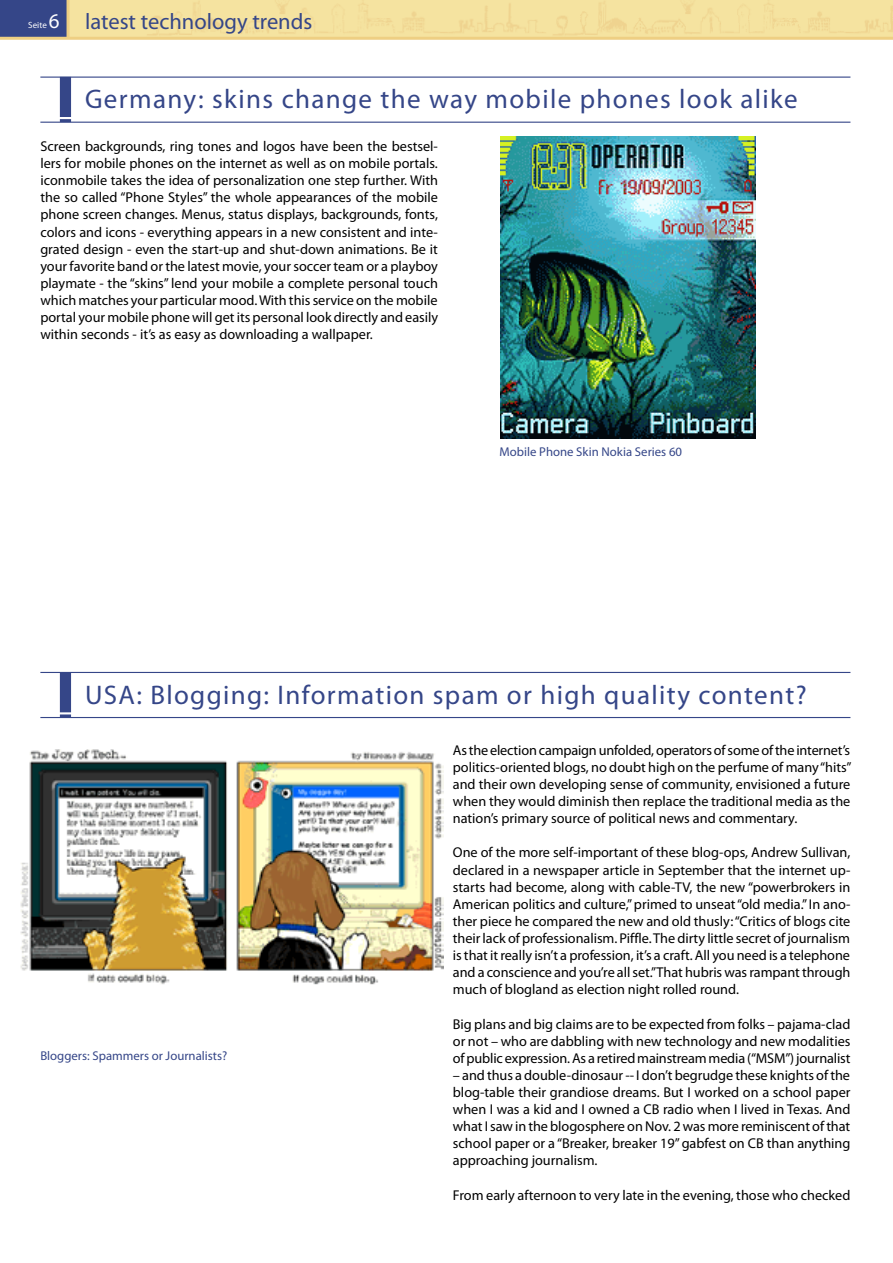
<style>
.page{position:relative;width:893px;height:1263px;background:#fff}
.page>*{position:absolute;margin:0;border:0;box-sizing:border-box;transform-origin:0 0}
.headline_2_colordark_left{font:27px "Zurich Cn BT";letter-spacing:.05em;color:#354688}
.header_left{font:22.5px "Zurich Cn BT";color:#354688}
.text_black_block{font:14.25px/17.1px "Zurich Lt Cn BT";color:#000;text-align:justify}
.image_subtitle_colordark{font:12.75px "Zurich Cn BT";color:#354688}
.t1{font:9px "Zurich Cn BT";color:#fff}
.s1{font-size:21px;color:#fff}
</style>
<div class="page">
<div style="left:66px;top:0;width:827px;height:37px;background:#f5e3a0"></div>
<div style="left:0;top:0;width:68px;height:37px;background:#354688"></div>
<hr style="left:67px;top:0;width:3px;height:38px;background:#eecf83">
<hr style="left:0;top:37px;width:893px;height:3px;background:#eecf83">
<img style="left:146px;top:3px;width:401px;height:37px">
<img style="left:552px;top:3px;width:340px;height:37px">
<div style="left:61px;top:78px;width:9px;height:38px;background:#354688"></div>
<div style="left:60px;top:77px;width:11px;height:40px;border:2px solid #354688"></div>
<svg style="left:60px;top:119px;width:11px;height:3px"></svg>
<hr style="left:40px;top:77px;width:810px;height:1px;background:#354688">
<hr style="left:40px;top:122px;width:810px;height:1px;background:#354688">
<div style="left:61px;top:673px;width:9px;height:39px;background:#354688"></div>
<div style="left:60px;top:672px;width:11px;height:40px;border:2px solid #354688"></div>
<svg style="left:60px;top:714px;width:11px;height:3px"></svg>
<hr style="left:40px;top:672px;width:810px;height:1px;background:#354688">
<hr style="left:40px;top:717px;width:810px;height:1px;background:#354688">
<img style="left:500px;top:136px;width:256px;height:302px">
<img style="left:20px;top:749px;width:424px;height:236px">
<p class="t1" style="left:28px;top:20px;width:20px">Seite</p>
<p class="header_left" style="left:49px;top:10px;width:265px"><span class="s1">6</span> latest technology trends</p>
<p class="headline_2_colordark_left" style="left:85px;top:84px;width:714px">Germany: skins change the way mobile phones look alike</p>
<p class="text_black_block" style="left:40px;top:138px;width:399px">Screen backgrounds, ring tones and logos have been the bestsel&shy;lers for mobile phones on the internet as well as on mobile portals. iconmobile takes the idea of personalization one step further. With the so called “Phone Styles” the whole appearances of the mobile phone screen changes. Menus, status displays, backgrounds, fonts, colors and icons - everything appears in a new consistent and inte&shy;grated design - even the start-up and shut-down animations. Be it your favorite band or the latest movie, your soccer team or a playboy playmate - the “skins” lend your mobile a complete personal touch which matches your particular mood. With this service on the mobile portal your mobile phone will get its personal look directly and easily within seconds - it’s as easy as downloading a wallpaper.</p>
<p class="image_subtitle_colordark" style="left:500px;top:445px;width:184px">Mobile Phone Skin Nokia Series 60</p>
<p class="headline_2_colordark_left" style="left:85px;top:680px;width:723px">USA: Blogging: Information spam or high quality content?</p>
<p class="text_black_block" style="left:453px;top:742px;width:400px">As the election campaign unfolded, operators of some of the internet’s politics-oriented blogs, no doubt high on the perfume of many “hits” and their own developing sense of community, envisioned a future when they would diminish then replace the traditional media as the nation’s primary source of political news and commentary.</p>
<p class="text_black_block" style="left:453px;top:844px;width:399px">One of the more self-important of these blog-ops, Andrew Sullivan, declared in a newspaper article in September that the internet up&shy;starts had become, along with cable-TV, the new “powerbrokers in American politics and culture,” primed to unseat “old media.” In ano&shy;ther piece he compared the new and old thusly: “Critics of blogs cite their lack of professionalism. Piffle. The dirty little secret of journalism is that it really isn’t a profession, it’s a craft. All you need is a telephone and a conscience and you’re all set.” That hubris was rampant through much of blogland as election night rolled round.</p>
<p class="text_black_block" style="left:453px;top:1015px;width:399px">Big plans and big claims are to be expected from folks – pajama-clad or not – who are dabbling with new technology and new modalities of public expression. As a retired mainstream media (“MSM”) journalist</p>
<p class="text_black_block" style="left:453px;top:1067px;width:399px">– and thus a double-dinosaur -- I don’t begrudge these knights of the blog-table their grandiose dreams. But I worked on a school paper when I was a kid and I owned a CB radio when I lived in Texas. And what I saw in the blogosphere on Nov. 2 was more reminiscent of that school paper or a “Breaker, breaker 19” gabfest on CB than anything approaching journalism.</p>
<p class="text_black_block" style="left:453px;top:1186px;width:399px">From early afternoon to very late in the evening, those who checked</p>
<p class="image_subtitle_colordark" style="left:40px;top:1049px;width:188px">Bloggers: Spammers or Journalists?</p>
</div>
